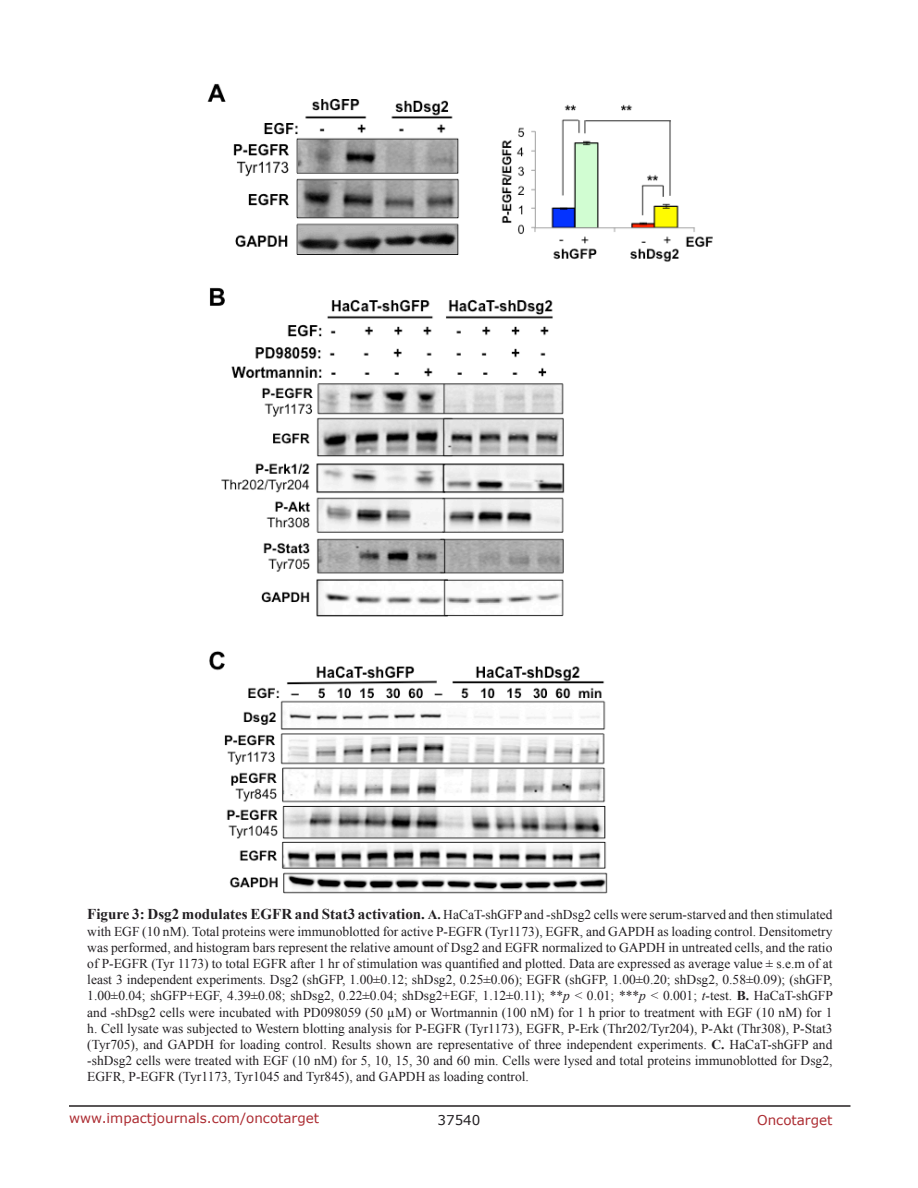
<style>
.page{position:relative;width:918px;height:1188px;background:#fff}
.page>*{position:absolute;margin:0;border:0;box-sizing:border-box;transform-origin:0 0}
.t1{font:13.5px/16.2px "Times New Roman";color:#221f22;text-align:justify}
.t2{font:13.5px "Verdana";color:#ac2b31}
.t3{font:13.5px "Verdana";color:#221f22}
.s1{font-weight:700;font-size:15px}
.s2{font-weight:700}
.s3{font-style:italic}
</style>
<div class="page">
<hr style="left:69px;top:1105px;width:781px;height:2px;background:#231f20">
<img style="left:207px;top:83px;width:506px;height:811px">
<p class="t1" style="left:87px;top:907px;width:747px"><span class="s1">Figure 3: Dsg2 modulates EGFR and Stat3 activation.</span> <span class="s2">A.</span> HaCaT-shGFP and -shDsg2 cells were serum-starved and then stimulated with EGF (10 nM). Total proteins were immunoblotted for active P-EGFR (Tyr1173), EGFR, and GAPDH as loading control. Densitometry was performed, and histogram bars represent the relative amount of Dsg2 and EGFR normalized to GAPDH in untreated cells, and the ratio of P-EGFR (Tyr 1173) to total EGFR after 1 hr of stimulation was quantified and plotted. Data are expressed as average value ± s.e.m of at least 3 independent experiments. Dsg2 (shGFP, 1.00±0.12; shDsg2, 0.25±0.06); EGFR (shGFP, 1.00±0.20; shDsg2, 0.58±0.09); (shGFP, 1.00±0.04; shGFP+EGF, 4.39±0.08; shDsg2, 0.22±0.04; shDsg2+EGF, 1.12±0.11); **<span class="s3">p</span> &lt; 0.01; ***<span class="s3">p</span> &lt; 0.001; <span class="s3">t</span>-test. <span class="s2">B.</span> HaCaT-shGFP and -shDsg2 cells were incubated with PD098059 (50 µM) or Wortmannin (100 nM) for 1 h prior to treatment with EGF (10 nM) for 1 h. Cell lysate was subjected to Western blotting analysis for P-EGFR (Tyr1173), EGFR, P-Erk (Thr202/Tyr204), P-Akt (Thr308), P-Stat3 (Tyr705), and GAPDH for loading control. Results shown are representative of three independent experiments. <span class="s2">C.</span> HaCaT-shGFP and -shDsg2 cells were treated with EGF (10 nM) for 5, 10, 15, 30 and 60 min. Cells were lysed and total proteins immunoblotted for Dsg2, EGFR, P-EGFR (Tyr1173, Tyr1045 and Tyr845), and GAPDH as loading control.</p>
<p class="t2" style="left:69px;top:1109px;width:252px">www.impactjournals.com/oncotarget</p>
<p class="t3" style="left:438px;top:1111px;width:44px">37540</p>
<p class="t2" style="left:757px;top:1111px;width:77px">Oncotarget</p>
</div>
